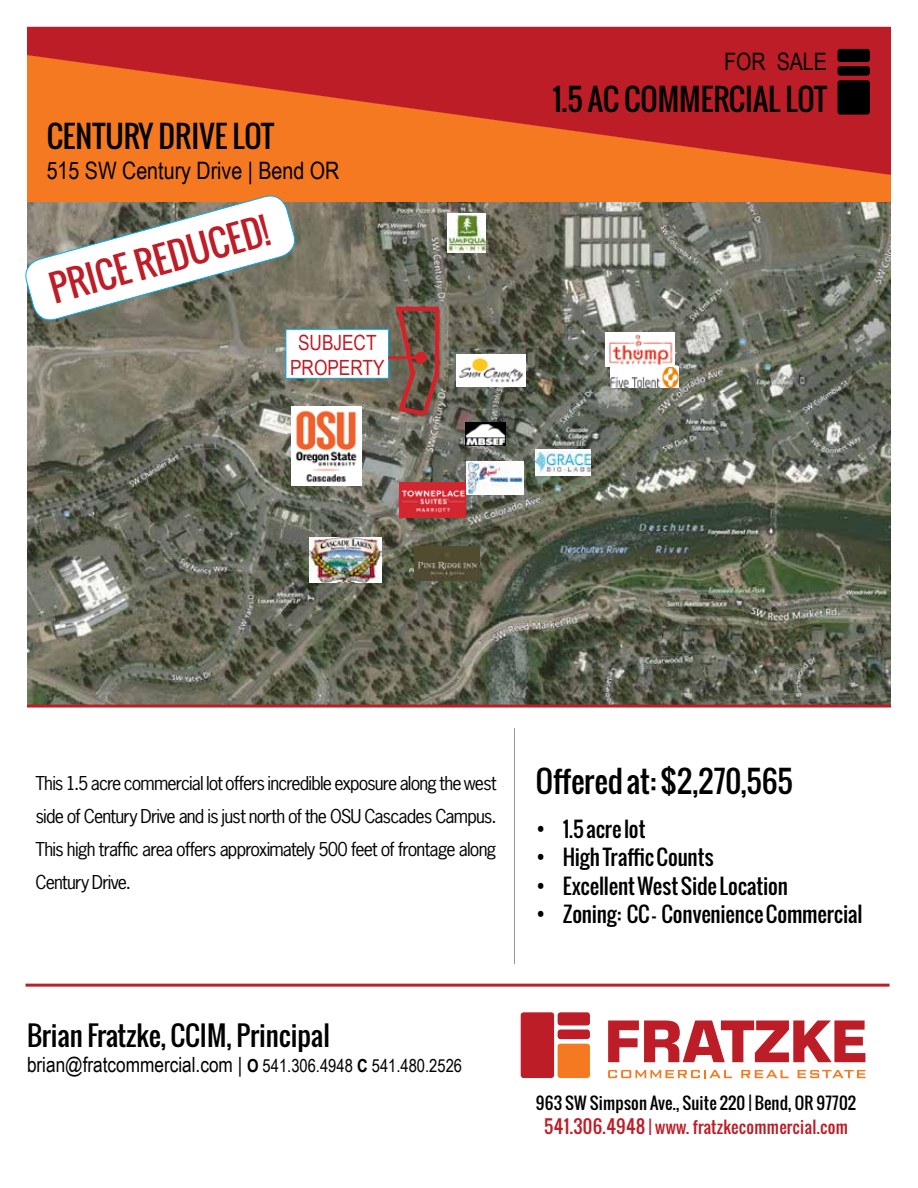
<style>
.page{position:relative;width:918px;height:1188px;background:#fff}
.page>*{position:absolute;margin:0;border:0;box-sizing:border-box;transform-origin:0 0}
.t1{font:36px "Oswald";color:#bd1d27}
.t2{font:30px "Oswald";color:#000}
.t3{font:27px "Oswald";color:#000}
.t4{font:24px "Arial Narrow";color:#000}
.t5{font:21px "Oswald";letter-spacing:-.005em;color:#000}
.t6{font:21px "Arial Narrow";color:#000}
.t7{font:21px/25.2px "Arial Narrow";color:#bd1d27;text-align:center}
.t8{font:18px/33px "News Gothic Std";letter-spacing:-.045em;color:#000;text-align:justify}
.t9{font:16.5px/24px "Oswald";letter-spacing:.01em;color:#000;text-align:center}
.s1{font-weight:700;font-size:18px}
.s2{font-size:18px}
.s3{font-size:18px;color:#bd1d27}
.s4{color:#bd1d27}
</style>
<div class="page">
<div style="left:27px;top:175px;width:864px;height:28px;background:#f47920"></div>
<img style="left:27px;top:203px;width:864px;height:502px">
<svg style="left:608px;top:1070px;width:124px;height:8px"></svg>
<svg style="left:741px;top:1070px;width:48px;height:8px"></svg>
<svg style="left:798px;top:1070px;width:67px;height:8px"></svg>
<div style="left:521px;top:1012px;width:33px;height:66px;background:#bd1d27;border-radius:3px"></div>
<div style="left:558px;top:1044px;width:32px;height:34px;background:#f47920;border-radius:3px"></div>
<div style="left:558px;top:1012px;width:32px;height:13px;background:#bd1d27;border-radius:3px"></div>
<div style="left:558px;top:1030px;width:32px;height:9px;background:#bd1d27;border-radius:3px"></div>
<svg style="left:608px;top:1021px;width:257px;height:41px"></svg>
<svg style="left:27px;top:27px;width:864px;height:148px;background:#d34224"></svg>
<div style="left:838px;top:80px;width:32px;height:35px;background:#000;border-radius:3px"></div>
<div style="left:838px;top:49px;width:32px;height:13px;background:#000;border-radius:3px"></div>
<div style="left:838px;top:66px;width:32px;height:10px;background:#000;border-radius:3px"></div>
<hr style="left:27px;top:705px;width:864px;height:3px;background:#bd1d27">
<hr style="left:26px;top:984px;width:864px;height:3px;background:#bd1d27">
<hr style="left:514px;top:728px;width:1px;height:236px;background:#939598">
<svg style="left:394px;top:304px;width:49px;height:116px;background:#7c554a"></svg>
<img style="left:292px;top:406px;width:69px;height:80px">
<img style="left:310px;top:537px;width:71px;height:45px">
<img style="left:415px;top:546px;width:64px;height:35px">
<img style="left:465px;top:423px;width:40px;height:22px">
<img style="left:456px;top:355px;width:69px;height:32px">
<img style="left:400px;top:483px;width:65px;height:34px">
<img style="left:611px;top:367px;width:67px;height:21px">
<img style="left:467px;top:462px;width:56px;height:33px">
<img style="left:447px;top:213px;width:39px;height:39px">
<img style="left:606px;top:333px;width:69px;height:33px">
<div style="left:286px;top:330px;width:102px;height:48px;background:#fff"></div>
<div style="left:286px;top:329px;width:103px;height:50px;border:1px solid #00aeef"></div>
<hr style="left:388px;top:356px;width:33px;height:3px;background:#d2232a">
<div style="left:415px;top:352px;width:12px;height:12px;background:#d2232a;border-radius:50%"></div>
<img style="left:536px;top:450px;width:54px;height:26px">
<svg style="left:25px;top:192px;width:273px;height:132px"></svg>
<h2 class="t2" style="left:47px;top:113px;width:229px">CENTURY DRIVE LOT</h2>
<h3 class="t4" style="left:47px;top:152px;width:294px">515 SW Century Drive | Bend OR</h3>
<h1 class="t1" style="left:44px;top:262px;width:227px;rotate:-15deg">PRICE REDUCED!</h1>
<p class="t7" style="left:290px;top:329px;width:96px">SUBJECT<br>PROPERTY</p>
<h3 class="t4" style="left:724px;top:44px;width:104px">FOR SALE</h3>
<h2 class="t2" style="left:552px;top:77px;width:276px">1.5 AC COMMERCIAL LOT</h2>
<p class="t8" style="left:35px;top:767px;width:463px">This 1.5 acre commercial lot offers incredible exposure along the west side of Century Drive and is just north of the OSU Cascades Campus.<br>This high traffic area offers approximately 500 feet of frontage along Century Drive.</p>
<h2 class="t2" style="left:536px;top:759px;width:259px">Offered at: $2,270,565</h2>
<p class="t5" style="left:536px;top:813px;width:111px">• 1.5 acre lot</p>
<p class="t5" style="left:536px;top:841px;width:180px">• High Traffic Counts</p>
<p class="t5" style="left:536px;top:870px;width:254px">• Excellent West Side Location</p>
<p class="t5" style="left:536px;top:898px;width:328px">• Zoning: CC - Convenience Commercial</p>
<h3 class="t3" style="left:27px;top:1015px;width:305px">Brian Fratzke, CCIM, Principal</h3>
<p class="t6" style="left:27px;top:1050px;width:437px">brian@fratcommercial.com | <span class="s1">O</span> <span class="s2">541.306.4948</span> <span class="s1">C</span> <span class="s2">541.480.2526</span></p>
<p class="t9" style="left:536px;top:1091px;width:322px">963 SW Simpson Ave., Suite 220 | Bend, OR 97702<br><span class="s3">541.306.4948</span> <span class="s4">| www. fratzkecommercial.com</span></p>
</div>
